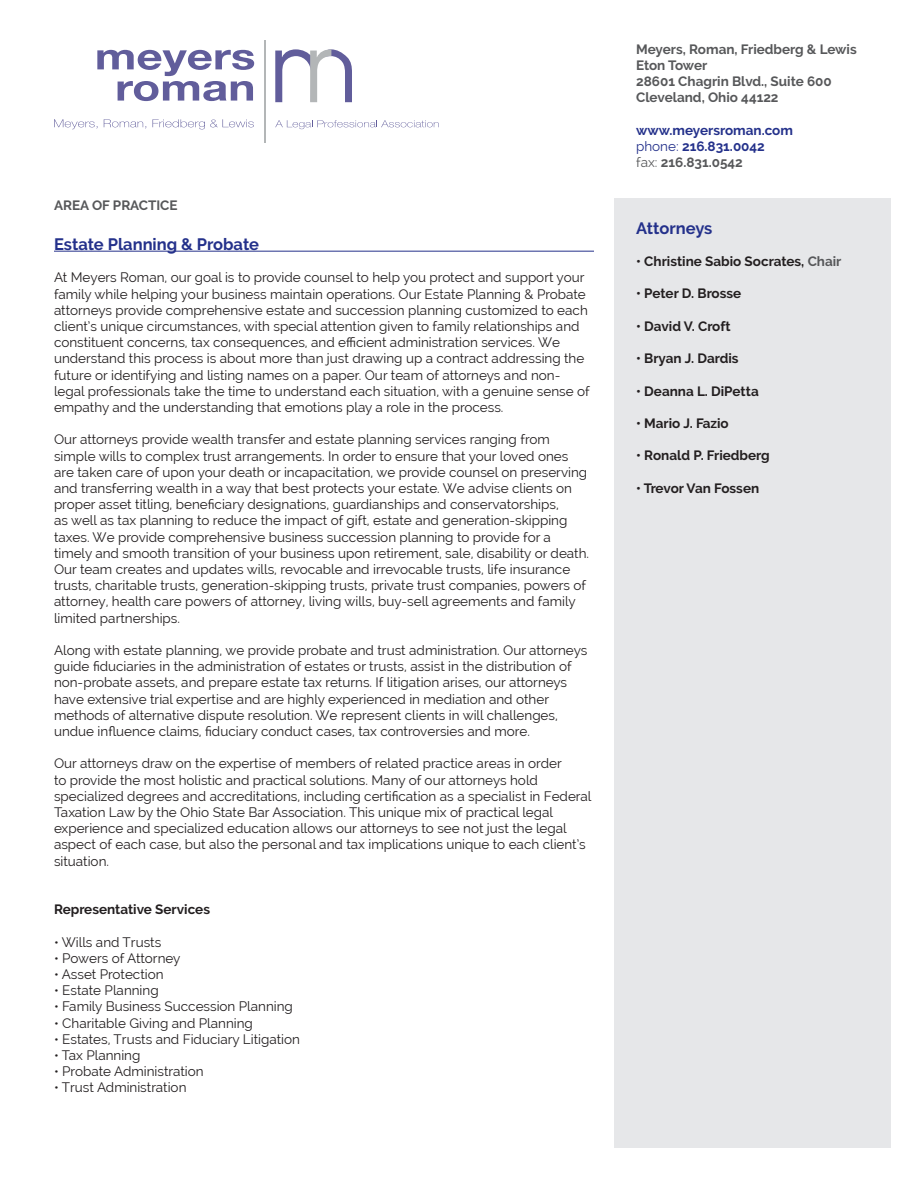
<style>
.page{position:relative;width:918px;height:1188px;background:#fff}
.page>*{position:absolute;margin:0;border:0;box-sizing:border-box;transform-origin:0 0}
.t1{font:700 16.5px "Raleway";color:#24318b}
.t2{font:13.5px/16.2px "Raleway";color:#231f20}
.t3{font:700 13.5px "Raleway";color:#231f20}
.t4{font:700 13.5px/16.2px "Raleway";color:#57585a}
.t5{font:700 13.5px/16.2px "Raleway";color:#24318b}
.s1{font-weight:400}
.s2{font-weight:400;color:#57585a}
.s3{color:#57585a}
</style>
<div class="page">
<svg style="left:275px;top:49px;width:77px;height:53px"></svg>
<svg style="left:97px;top:50px;width:157px;height:51px"></svg>
<svg style="left:54px;top:119px;width:44px;height:10px"></svg>
<svg style="left:104px;top:119px;width:42px;height:10px"></svg>
<svg style="left:153px;top:119px;width:101px;height:10px"></svg>
<svg style="left:275px;top:120px;width:164px;height:9px"></svg>
<hr style="left:264px;top:41px;width:2px;height:102px;background:#b3b6b7">
<hr style="left:54px;top:251px;width:540px;height:1px;background:#24318b">
<div style="left:615px;top:198px;width:276px;height:950px;background:#e6e7e9"></div>
<p class="t4" style="left:54px;top:198px;width:125px">AREA OF PRACTICE</p>
<p class="t1" style="left:54px;top:235px;width:207px">Estate Planning &amp; Probate</p>
<p class="t2" style="left:54px;top:269px;width:537px">At Meyers Roman, our goal is to provide counsel to help you protect and support your family while helping your business maintain operations. Our Estate Planning &amp; Probate attorneys provide comprehensive estate and succession planning customized to each client’s unique circumstances, with special attention given to family relationships and constituent concerns, tax consequences, and efficient administration services. We understand this process is about more than just drawing up a contract addressing the future or identifying and listing names on a paper. Our team of attorneys and non&shy;legal professionals take the time to understand each situation, with a genuine sense of empathy and the understanding that emotions play a role in the process.</p>
<p class="t2" style="left:54px;top:431px;width:537px">Our attorneys provide wealth transfer and estate planning services ranging from simple wills to complex trust arrangements. In order to ensure that your loved ones are taken care of upon your death or incapacitation, we provide counsel on preserving and transferring wealth in a way that best protects your estate. We advise clients on proper asset titling, beneficiary designations, guardianships and conservatorships,<br>as well as tax planning to reduce the impact of gift, estate and generation-skipping taxes. We provide comprehensive business succession planning to provide for a timely and smooth transition of your business upon retirement, sale, disability or death.<br>Our team creates and updates wills, revocable and irrevocable trusts, life insurance trusts, charitable trusts, generation-skipping trusts, private trust companies, powers of attorney, health care powers of attorney, living wills, buy-sell agreements and family limited partnerships.</p>
<p class="t2" style="left:54px;top:642px;width:535px">Along with estate planning, we provide probate and trust administration. Our attorneys guide fiduciaries in the administration of estates or trusts, assist in the distribution of non-probate assets, and prepare estate tax returns. If litigation arises, our attorneys have extensive trial expertise and are highly experienced in mediation and other methods of alternative dispute resolution. We represent clients in will challenges, undue influence claims, fiduciary conduct cases, tax controversies and more.</p>
<p class="t2" style="left:54px;top:755px;width:539px">Our attorneys draw on the expertise of members of related practice areas in order<br>to provide the most holistic and practical solutions. Many of our attorneys hold specialized degrees and accreditations, including certification as a specialist in Federal Taxation Law by the Ohio State Bar Association. This unique mix of practical legal experience and specialized education allows our attorneys to see not just the legal aspect of each case, but also the personal and tax implications unique to each client’s situation.</p>
<p class="t3" style="left:54px;top:902px;width:158px">Representative Services</p>
<p class="t2" style="left:54px;top:934px;width:109px">• Wills and Trusts</p>
<p class="t2" style="left:54px;top:950px;width:128px">• Powers of Attorney</p>
<p class="t2" style="left:54px;top:966px;width:111px">• Asset Protection</p>
<p class="t2" style="left:54px;top:982px;width:106px">• Estate Planning</p>
<p class="t2" style="left:54px;top:998px;width:240px">• Family Business Succession Planning</p>
<p class="t2" style="left:54px;top:1015px;width:200px">• Charitable Giving and Planning</p>
<p class="t2" style="left:54px;top:1031px;width:247px">• Estates, Trusts and Fiduciary Litigation</p>
<p class="t2" style="left:54px;top:1047px;width:88px">• Tax Planning</p>
<p class="t2" style="left:54px;top:1063px;width:151px">• Probate Administration</p>
<p class="t2" style="left:54px;top:1079px;width:134px">• Trust Administration</p>
<p class="t4" style="left:636px;top:41px;width:222px">Meyers, Roman, Friedberg &amp; Lewis<br>Eton Tower<br>28601 Chagrin Blvd., Suite 600<br>Cleveland, Ohio 44122</p>
<p class="t5" style="left:636px;top:122px;width:158px">www.meyersroman.com <span class="s1">phone:</span> 216.831.0042<br><span class="s2">fax:</span> <span class="s3">216.831.0542</span></p>
<p class="t1" style="left:636px;top:218px;width:78px">Attorneys</p>
<p class="t3" style="left:636px;top:254px;width:207px">• Christine Sabio Socrates, <span class="s3">Chair</span></p>
<p class="t3" style="left:636px;top:286px;width:107px">• Peter D. Brosse</p>
<p class="t3" style="left:636px;top:318px;width:96px">• David V. Croft</p>
<p class="t3" style="left:636px;top:351px;width:104px">• Bryan J. Dardis</p>
<p class="t3" style="left:636px;top:383px;width:124px">• Deanna L. DiPetta</p>
<p class="t3" style="left:636px;top:416px;width:94px">• Mario J. Fazio</p>
<p class="t3" style="left:636px;top:448px;width:135px">• Ronald P. Friedberg</p>
<p class="t3" style="left:636px;top:480px;width:125px">• Trevor Van Fossen</p>
</div>
